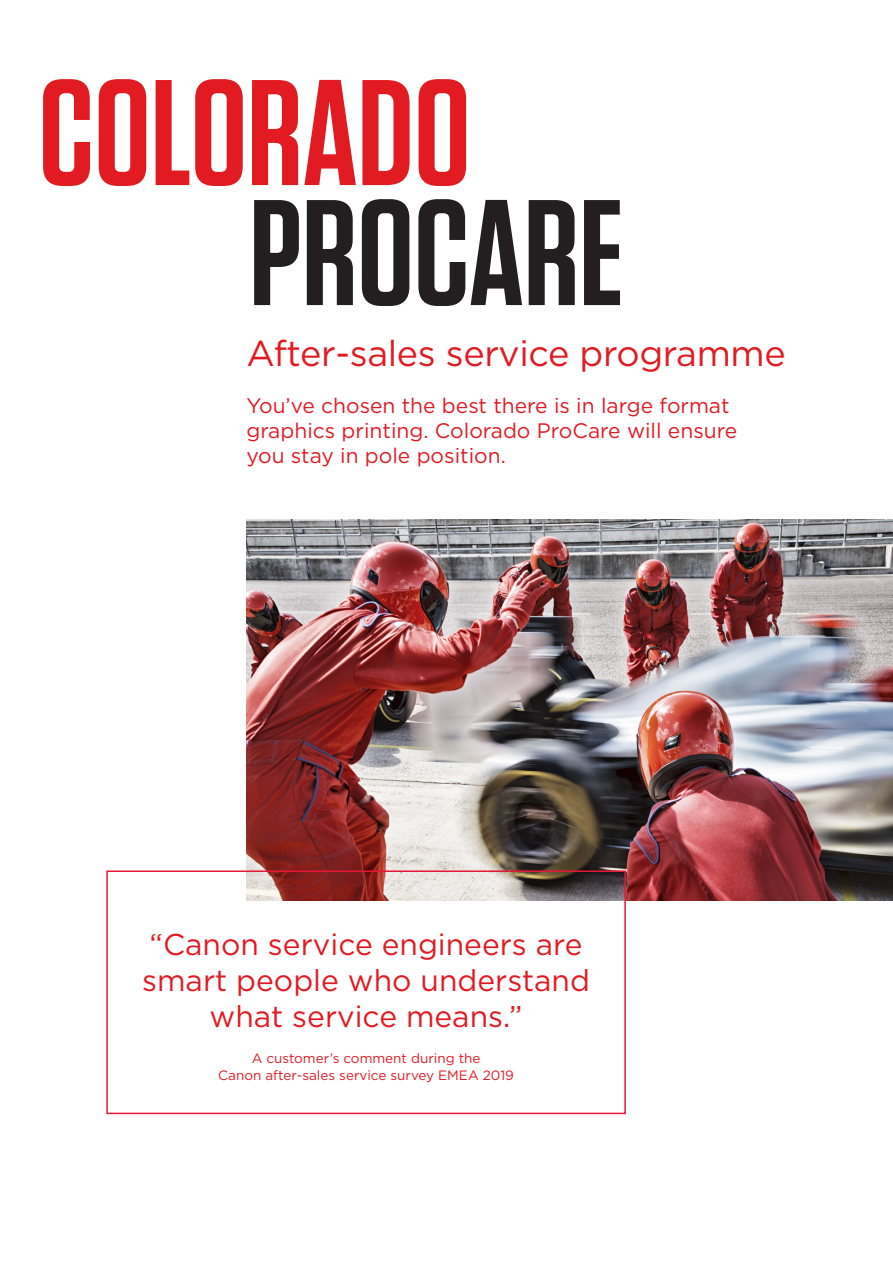
<style>
.page{position:relative;width:893px;height:1263px;background:#fff}
.page>*{position:absolute;margin:0;border:0;box-sizing:border-box;transform-origin:0 0}
.t1{font:600 150px "Tungsten";color:#e21a21}
.t2{font:600 150px "Tungsten";color:#231f20}
.t3{font:36px "Gotham";letter-spacing:-.01em;color:#e21a21}
.t4{font:30px/36px "Gotham";color:#e21a21;text-align:center}
.t5{font:21px/25.2px "Gotham";color:#e21a21}
.t6{font:13.5px "Gotham";color:#e21a21}
</style>
<div class="page">
<img style="left:246px;top:520px;width:647px;height:380px">
<div style="left:106px;top:870px;width:520px;height:244px;border:2px solid #e51836"></div>
<p class="t1" style="left:39px;top:54px;width:434px">COLORADO</p>
<p class="t2" style="left:249px;top:174px;width:376px">PROCARE</p>
<p class="t3" style="left:246px;top:330px;width:541px">After-sales service programme</p>
<p class="t5" style="left:246px;top:392px;width:492px">You’ve chosen the best there is in large format graphics printing. Colorado ProCare will ensure you stay in pole position.</p>
<p class="t4" style="left:142px;top:925px;width:449px">“Canon service engineers are smart people who understand what service means.”</p>
<p class="t6" style="left:252px;top:1050px;width:230px">A customer’s comment during the</p>
<p class="t6" style="left:218px;top:1066px;width:297px">Canon after-sales service survey EMEA 2019</p>
</div>
